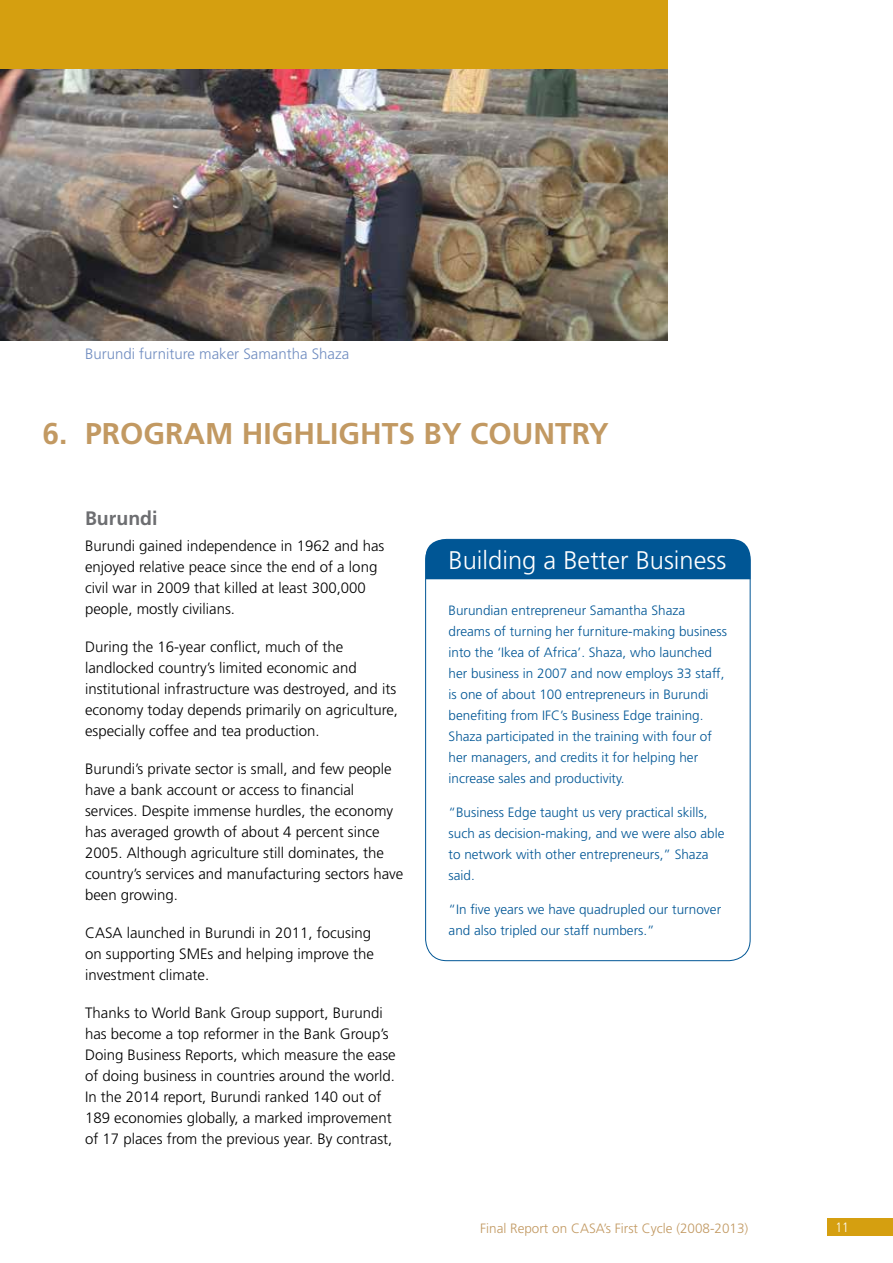
<style>
.page{position:relative;width:893px;height:1263px;background:#fff}
.page>*{position:absolute;margin:0;border:0;box-sizing:border-box;transform-origin:0 0}
.t1{font:700 30px "Frutiger";color:#c29962}
.t2{font:300 25.5px "Frutiger";color:#fff}
.t3{font:700 19.5px "Frutiger";color:#6d6e71}
.t4{font:300 15px/21px "Frutiger";color:#000}
.t5{font:300 15px "Frutiger";color:#6f8cc0}
.t6{font:300 13.5px/21px "Frutiger";color:#005695}
.t7{font:300 13.5px "Frutiger";color:#c29962}
.t8{font:300 condensed 13.5px "Frutiger";color:#fff}
</style>
<div class="page">
<div style="left:827px;top:1218px;width:66px;height:18px;background:#d59f10"></div>
<img style="left:0;top:68px;width:667px;height:272px">
<div style="left:426px;top:539px;width:324px;height:40px;background:#005695"></div>
<div style="left:0;top:0;width:668px;height:68px;background:#d59f10"></div>
<p class="t5" style="left:85px;top:345px;width:266px">Burundi furniture maker Samantha Shaza</p>
<h1 class="t1" style="left:43px;top:416px;width:568px">6. PROGRAM HIGH LIGHTS BY COUNTRY</h1>
<h3 class="t3" style="left:85px;top:507px;width:74px">BURUNDI</h3>
<p class="t4" style="left:85px;top:535px;width:301px">Burundi gained independence in 1962 and has enjoyed relative peace since the end of a long civil war in 2009 that killed at least 300,000 people, mostly civilians.</p>
<p class="t4" style="left:85px;top:636px;width:315px">During the 16-year conflict, much of the landlocked country’s limited economic and institutional infrastructure was destroyed, and its economy today depends primarily on agriculture, especially coffee and tea production.</p>
<p class="t4" style="left:85px;top:758px;width:320px">Burundi’s private sector is small, and few people have a bank account or access to financial services. Despite immense hurdles, the economy has averaged growth of about 4 percent since 2005. Although agriculture still dominates, the country’s services and manufacturing sectors have been growing.</p>
<p class="t4" style="left:85px;top:922px;width:290px">CASA launched in Burundi in 2011, focusing on supporting SMEs and helping improve the investment climate.</p>
<p class="t4" style="left:85px;top:1002px;width:312px">Thanks to World Bank Group support, Burundi has become a top reformer in the Bank Group’s Doing Business Reports, which measure the ease of doing business in countries around the world.<br>In the 2014 report, Burundi ranked 140 out of 189 economies globally, a marked improvement of 17 places from the previous year. By contrast,</p>
<h2 class="t2" style="left:449px;top:545px;width:279px">Building a Better Business</h2>
<p class="t6" style="left:449px;top:600px;width:280px">Burundian entrepreneur Samantha Shaza dreams of turning her furniture-making business into the ‘Ikea of Africa’. Shaza, who launched her business in 2007 and now employs 33 staff, is one of about 100 entrepreneurs in Burundi benefiting from IFC’s Business Edge training.<br>Shaza participated in the training with four of her managers, and credits it for helping her increase sales and productivity.</p>
<p class="t6" style="left:449px;top:802px;width:277px">“Business Edge taught us very practical skills, such as decision-making, and we were also able to network with other entrepreneurs,” Shaza said.</p>
<p class="t6" style="left:449px;top:899px;width:274px">“In five years we have quadrupled our turnover and also tripled our staff numbers.”</p>
<p class="t7" style="left:480px;top:1220px;width:270px">Final Report on CASA’s First Cycle (2008-2013)</p>
<p class="t8" style="left:836px;top:1220px;width:14px">11</p>
</div>
